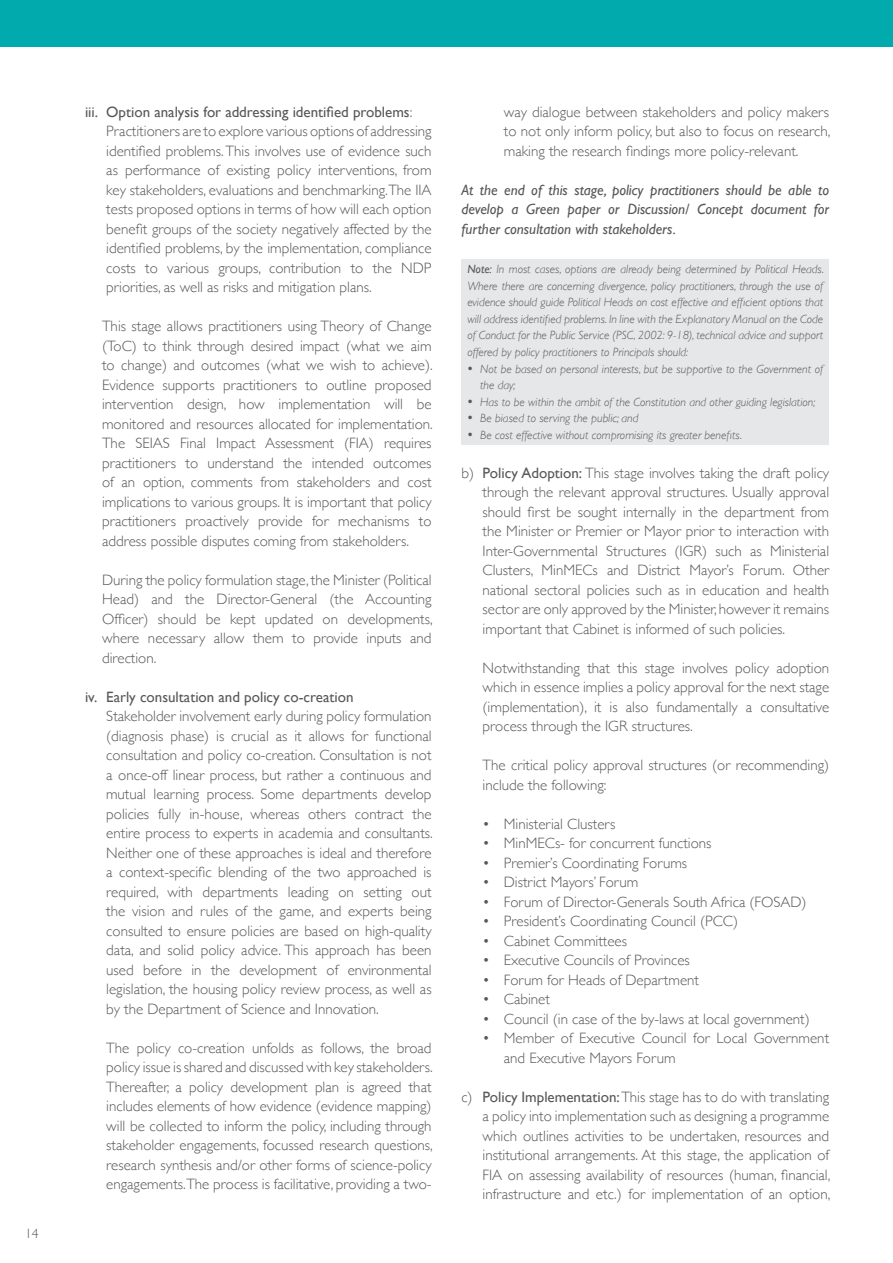
<style>
.page{position:relative;width:893px;height:1263px;background:#fff}
.page>*{position:absolute;margin:0;border:0;box-sizing:border-box;transform-origin:0 0}
.t1{font:300 15px/19.5px "Gill Sans";color:#57585a;text-align:justify}
.t2{font:italic 15px/19.5px "Gill Sans";color:#57585a;text-align:justify}
.t3{font:15px "Gill Sans";color:#57585a}
.t4{font:300 13.5px "Gill Sans";color:#57585a}
.t5{font:italic 300 12px/16.5px "Gill Sans";color:#57585a;text-align:justify}
.s1{font-weight:400}
</style>
<div class="page">
<div style="left:0;top:0;width:893px;height:47px;background:#00aaad"></div>
<div style="left:461px;top:259px;width:368px;height:185px;background:#e6e7e9"></div>
<p class="t4" style="left:25px;top:1223px;width:15px">14</p>
<p class="t1" style="left:106px;top:101px;width:327px;text-align:left;text-indent:-21px"><span class="s1">iii. Option analysis for addressing identified problems</span>:<br>Practitioners are to explore various options of addressing identified problems. This involves use of evidence such as performance of existing policy interventions, from key stakeholders, evaluations and benchmarking.The IIA tests proposed options in terms of how will each option benefit groups of the society negatively affected by the identified problems, by the implementation, compliance costs to various groups, contribution to the NDP priorities, as well as risks and mitigation plans.</p>
<p class="t1" style="left:102px;top:316px;width:332px">This stage allows practitioners using Theory of Change (ToC) to think through desired impact (what we aim to change) and outcomes (what we wish to achieve).<br>Evidence supports practitioners to outline proposed intervention design, how implementation will be monitored and resources allocated for implementation.<br>The SEIAS Final Impact Assessment (FIA) requires practitioners to understand the intended outcomes of an option, comments from stakeholders and cost implications to various groups. It is important that policy practitioners proactively provide for mechanisms to address possible disputes coming from stakeholders.</p>
<p class="t1" style="left:102px;top:569px;width:332px">During the policy formulation stage, the Minister (Political Head) and the Director-General (the Accounting Officer) should be kept updated on developments, where necessary allow them to provide inputs and direction.</p>
<p class="t3" style="left:85px;top:688px;width:270px">iv. Early consultation and policy co-creation</p>
<p class="t1" style="left:106px;top:706px;width:328px">Stakeholder involvement early during policy formulation (diagnosis phase) is crucial as it allows for functional consultation and policy co-creation. Consultation is not a once-off linear process, but rather a continuous and mutual learning process. Some departments develop policies fully in-house, whereas others contract the entire process to experts in academia and consultants.<br>Neither one of these approaches is ideal and therefore a context-specific blending of the two approached is required, with departments leading on setting out the vision and rules of the game, and experts being consulted to ensure policies are based on high-quality data, and solid policy advice. This approach has been used before in the development of environmental legislation, the housing policy review process, as well as by the Department of Science and Innovation.</p>
<p class="t1" style="left:106px;top:1037px;width:328px">The policy co-creation unfolds as follows, the broad policy issue is shared and discussed with key stakeholders.<br>Thereafter, a policy development plan is agreed that includes elements of how evidence (evidence mapping) will be collected to inform the policy, including through stakeholder engagements, focussed research questions, research synthesis and/or other forms of science-policy engagements.The process is facilitative, providing a two-</p>
<p class="t1" style="left:504px;top:101px;width:328px">way dialogue between stakeholders and policy makers to not only inform policy, but also to focus on research, making the research findings more policy-relevant.</p>
<p class="t2" style="left:461px;top:180px;width:369px">At the end of this stage, policy practitioners should be able to develop a Green paper or Discussion/ Concept document for further consultation with stakeholders.</p>
<p class="t5" style="left:467px;top:261px;width:358px"><span class="s1">Note:</span> In most cases, options are already being determined by Political Heads.<br>Where there are concerning divergence, policy practitioners, through the use of evidence should guide Political Heads on cost effective and efficient options that will address identified problems. In line with the Explanatory Manual on the Code of Conduct for the Public Service (PSC, 2002: 9-18), technical advice and support offered by policy practitioners to Principals should:</p>
<p class="t5" style="left:480px;top:360px;width:345px;text-indent:-13px">• Not be based on personal interests, but be supportive to the Government of the day;</p>
<p class="t5" style="left:467px;top:393px;width:349px">• Has to be within the ambit of the Constitution and other guiding legislation;</p>
<p class="t5" style="left:467px;top:410px;width:172px">• Be biased to serving the public; and</p>
<p class="t5" style="left:467px;top:426px;width:276px">• Be cost effective without compromising its greater benefits.</p>
<p class="t1" style="left:483px;top:462px;width:348px;text-indent:-21px">b) <span class="s1">Policy Adoption:</span> This stage involves taking the draft policy through the relevant approval structures. Usually approval should first be sought internally in the department from the Minister or Premier or Mayor prior to interaction with Inter-Governmental Structures (IGR) such as Ministerial Clusters, MinMECs and District Mayor’s Forum. Other national sectoral policies such as in education and health sector are only approved by the Minister, however it remains important that Cabinet is informed of such policies.</p>
<p class="t1" style="left:483px;top:657px;width:348px">Notwithstanding that this stage involves policy adoption which in essence implies a policy approval for the next stage (implementation), it is also fundamentally a consultative process through the IGR structures.</p>
<p class="t1" style="left:483px;top:755px;width:348px">The critical policy approval structures (or recommending) include the following:</p>
<p class="t1" style="left:483px;top:813px;width:134px">• Ministerial Clusters</p>
<p class="t1" style="left:483px;top:833px;width:230px">• MinMECs- for concurrent functions</p>
<p class="t1" style="left:483px;top:852px;width:206px">• Premier’s Coordinating Forums</p>
<p class="t1" style="left:483px;top:872px;width:157px">• District Mayors’ Forum</p>
<p class="t1" style="left:483px;top:891px;width:325px">• Forum of Director-Generals South Africa (FOSAD)</p>
<p class="t1" style="left:483px;top:911px;width:257px">• President’s Coordinating Council (PCC)</p>
<p class="t1" style="left:483px;top:930px;width:146px">• Cabinet Committees</p>
<p class="t1" style="left:483px;top:950px;width:209px">• Executive Councils of Provinces</p>
<p class="t1" style="left:483px;top:969px;width:218px">• Forum for Heads of Department</p>
<p class="t1" style="left:483px;top:989px;width:69px">• Cabinet</p>
<p class="t1" style="left:483px;top:1008px;width:329px">• Council (in case of the by-laws at local government)</p>
<p class="t1" style="left:504px;top:1028px;width:327px;text-indent:-21px">• Member of Executive Council for Local Government and Executive Mayors Forum</p>
<p class="t1" style="left:483px;top:1086px;width:349px;text-indent:-21px">c) <span class="s1">Policy Implementation:</span> This stage has to do with translating a policy into implementation such as designing a programme which outlines activities to be undertaken, resources and institutional arrangements. At this stage, the application of FIA on assessing availability of resources (human, financial, infrastructure and etc.) for implementation of an option,</p>
</div>
